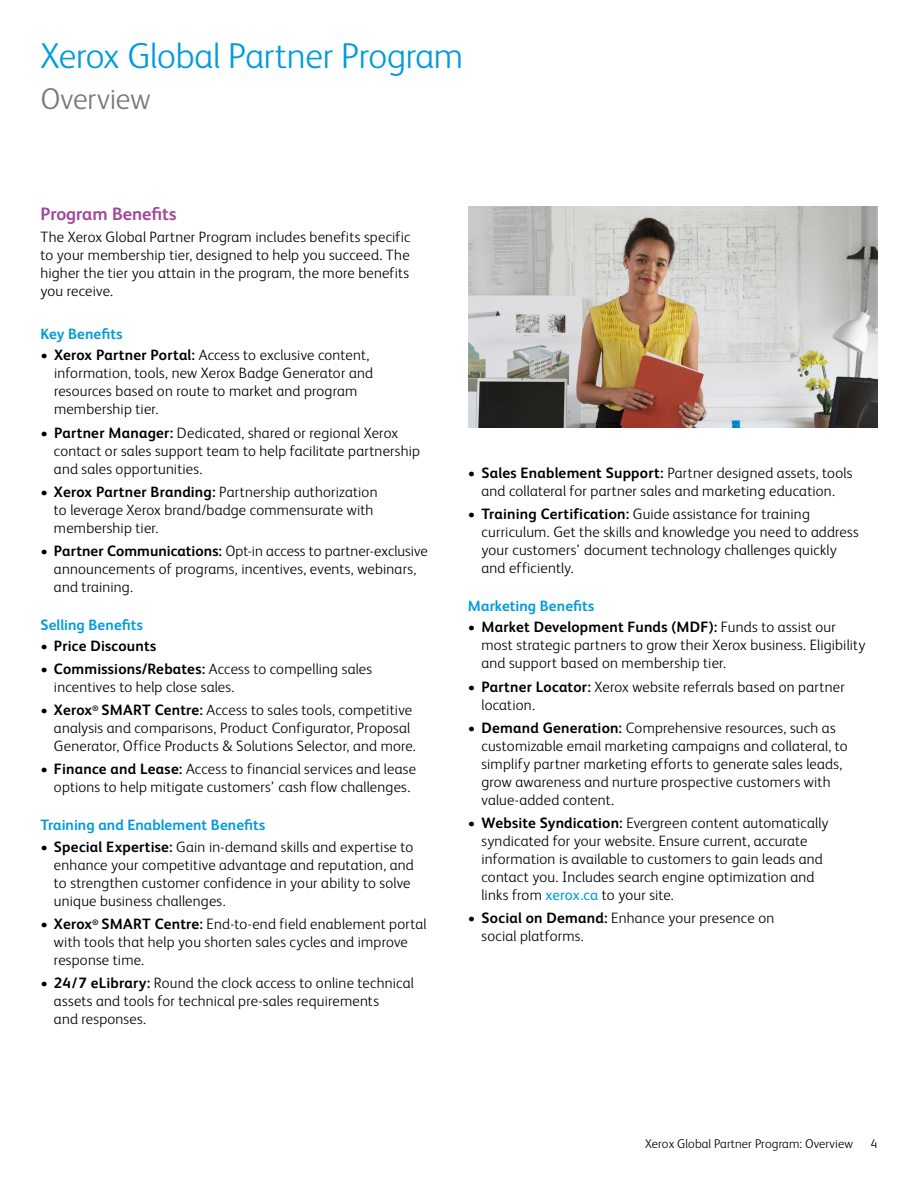
<style>
.page{position:relative;width:918px;height:1188px;background:#fff}
.page>*{position:absolute;margin:0;border:0;box-sizing:border-box;transform-origin:0 0}
.t1{font:300 36px "Xerox Sans";letter-spacing:-.005em;color:#009bdb}
.t2{font:300 30px "Xerox Sans";letter-spacing:-.005em;color:#77787b}
.t3{font:700 18px "Xerox Sans";color:#a2469a}
.t4{font:300 15px/18px "Xerox Sans";letter-spacing:.015em;color:#000}
.t5{font:700 15px "Xerox Sans";letter-spacing:.005em;color:#009bdb}
.t6{font:700 15px "Xerox Sans";letter-spacing:.015em;color:#000}
.t7{font:300 12.75px "Xerox Sans";letter-spacing:.01em;color:#000}
.s1{font-weight:700}
.s2{font-weight:300}
.s3{font-weight:400;color:#009bdb}
</style>
<div class="page">
<img style="left:468px;top:207px;width:410px;height:221px">
<h1 class="t1" style="left:40px;top:32px;width:424px">Xerox Global Partner Program</h1>
<h2 class="t2" style="left:40px;top:79px;width:112px">Overview</h2>
<p class="t3" style="left:40px;top:202px;width:138px">Program Benefits</p>
<p class="t4" style="left:40px;top:227px;width:371px;text-align:justify">The Xerox Global Partner Program includes benefits specific to your membership tier, designed to help you succeed. The higher the tier you attain in the program, the more benefits you receive.</p>
<p class="t5" style="left:40px;top:324px;width:84px">Key Benefits</p>
<p class="t4" style="left:54px;top:346px;width:321px;text-indent:-14px">• <span class="s1">Xerox Partner Portal:</span> Access to exclusive content, information, tools, new Xerox Badge Generator and resources based on route to market and program membership tier.</p>
<p class="t4" style="left:54px;top:423px;width:368px;text-indent:-13px">• <span class="s1">Partner Manager:</span> Dedicated, shared or regional Xerox contact or sales support team to help facilitate partnership and sales opportunities.</p>
<p class="t4" style="left:54px;top:482px;width:325px;text-indent:-14px">• <span class="s1">Xerox Partner Branding:</span> Partnership authorization to leverage Xerox brand/badge commensurate with membership tier.</p>
<p class="t4" style="left:54px;top:541px;width:375px;text-indent:-14px">• <span class="s1">Partner Communications:</span> Opt-in access to partner-exclusive announcements of programs, incentives, events, webinars, and training.</p>
<p class="t5" style="left:40px;top:614px;width:104px">Selling Benefits</p>
<p class="t6" style="left:40px;top:636px;width:117px"><span class="s2">•</span> Price Discounts</p>
<p class="t4" style="left:54px;top:659px;width:320px;text-indent:-14px">• <span class="s1">Commissions/Rebates:</span> Access to compelling sales incentives to help close sales.</p>
<p class="t4" style="left:54px;top:700px;width:363px;text-indent:-13px">• <span class="s1">Xerox</span><sup>®</sup> <span class="s1">SMART Centre:</span> Access to sales tools, competitive analysis and comparisons, Product Configurator, Proposal<br>Generator, Office Products &amp; Solutions Selector, and more.</p>
<p class="t4" style="left:40px;top:760px;width:377px;text-align:center">• <span class="s1">Finance and Lease:</span> Access to financial services and lease options to help mitigate customers’ cash flow challenges.</p>
<p class="t5" style="left:40px;top:815px;width:226px">Training and Enablement Benefits</p>
<p class="t4" style="left:54px;top:837px;width:361px;text-indent:-14px">• <span class="s1">Special Expertise:</span> Gain in-demand skills and expertise to enhance your competitive advantage and reputation, and to strengthen customer confidence in your ability to solve unique business challenges.</p>
<p class="t4" style="left:54px;top:914px;width:374px;text-indent:-14px">• <span class="s1">Xerox</span><sup>®</sup> <span class="s1">SMART Centre:</span> End-to-end field enablement portal with tools that help you shorten sales cycles and improve response time.</p>
<p class="t4" style="left:54px;top:973px;width:361px;text-indent:-14px">• <span class="s1">24/7 eLibrary:</span> Round the clock access to online technical assets and tools for technical pre-sales requirements<br>and responses.</p>
<p class="t4" style="left:468px;top:463px;width:386px;text-align:center">• <span class="s1">Sales Enablement Support:</span> Partner designed assets, tools and collateral for partner sales and marketing education.</p>
<p class="t4" style="left:481px;top:504px;width:379px;text-indent:-14px">• <span class="s1">Training Certification:</span> Guide assistance for training curriculum. Get the skills and knowledge you need to address your customers’ document technology challenges quickly and efficiently.</p>
<p class="t5" style="left:468px;top:596px;width:128px">Marketing Benefits</p>
<p class="t4" style="left:481px;top:618px;width:385px;text-indent:-14px">• <span class="s1">Market Development Funds (MDF):</span> Funds to assist our most strategic partners to grow their Xerox business. Eligibility and support based on membership tier.</p>
<p class="t4" style="left:481px;top:677px;width:365px;text-indent:-14px">• <span class="s1">Partner Locator:</span> Xerox website referrals based on partner location.</p>
<p class="t4" style="left:481px;top:718px;width:368px;text-indent:-13px">• <span class="s1">Demand Generation:</span> Comprehensive resources, such as customizable email marketing campaigns and collateral, to simplify partner marketing efforts to generate sales leads, grow awareness and nurture prospective customers with value-added content.</p>
<p class="t4" style="left:481px;top:813px;width:348px;text-indent:-14px">• <span class="s1">Website Syndication:</span> Evergreen content automatically syndicated for your website. Ensure current, accurate information is available to customers to gain leads and contact you. Includes search engine optimization and links from <span class="s3">xerox.ca</span> to your site.</p>
<p class="t4" style="left:481px;top:908px;width:294px;text-indent:-14px">• <span class="s1">Social on Demand:</span> Enhance your presence on social platforms.</p>
<p class="t7" style="left:645px;top:1135px;width:209px">Xerox Global Partner Program: Overview</p>
<p class="t7" style="left:871px;top:1135px;width:8px">4</p>
</div>
